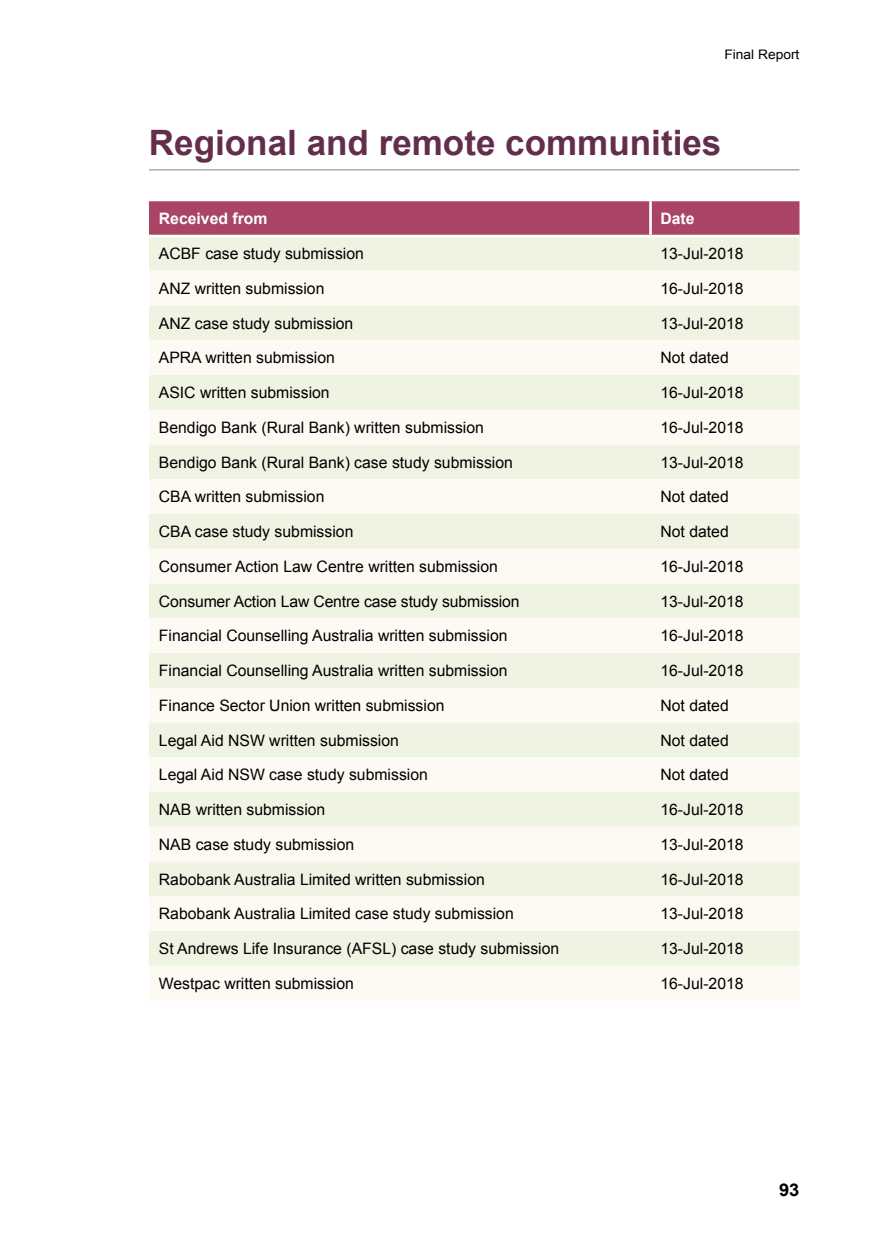
<style>
.page{position:relative;width:874px;height:1241px;background:#fff}
.page>*{position:absolute;margin:0;border:0;box-sizing:border-box;transform-origin:0 0}
.Heading_2{font:700 35px "Arial";color:#632e4c}
.t1{font:700 17.5px "Arial";color:#000;scale:1.05 1}
.xquote_fo{font:15.75px "Arial";color:#000}
.Body{font:700 15.75px "Arial";color:#fff}
.t2{font:13.12px "Arial";color:#000;scale:1.05 1}
</style>
<div class="page">
<hr style="left:149px;top:169px;width:650px;height:1px;background:#808285">
<div style="left:149px;top:201px;width:650px;height:34px;background:#aa4465"></div>
<div style="left:149px;top:237px;width:650px;height:34px;background:#eff3e2"></div>
<svg style="left:149px;top:271px;width:650px;height:729px;fill:#fcfaf3"></svg>
<hr style="left:649px;top:201px;width:2px;height:34px;background:#fff">
<p class="t2" style="left:724px;top:46px;width:73px">Final Report</p>
<h2 class="Heading_2" style="left:149px;top:119px;width:573px">Regional and remote communities</h2>
<p class="Body" style="left:159px;top:208px;width:110px">Received from</p>
<p class="Body" style="left:660px;top:208px;width:36px">Date</p>
<p class="xquote_fo" style="left:159px;top:243px;width:206px">ACBF case study submission</p>
<p class="xquote_fo" style="left:660px;top:243px;width:85px">13-Jul-2018</p>
<p class="xquote_fo" style="left:159px;top:278px;width:167px">ANZ written submission</p>
<p class="xquote_fo" style="left:660px;top:278px;width:85px">16-Jul-2018</p>
<p class="xquote_fo" style="left:159px;top:313px;width:196px">ANZ case study submission</p>
<p class="xquote_fo" style="left:660px;top:313px;width:85px">13-Jul-2018</p>
<p class="xquote_fo" style="left:159px;top:347px;width:177px">APRA written submission</p>
<p class="xquote_fo" style="left:660px;top:347px;width:70px">Not dated</p>
<p class="xquote_fo" style="left:159px;top:382px;width:172px">ASIC written submission</p>
<p class="xquote_fo" style="left:660px;top:382px;width:85px">16-Jul-2018</p>
<p class="xquote_fo" style="left:159px;top:417px;width:326px">Bendigo Bank (Rural Bank) written submission</p>
<p class="xquote_fo" style="left:660px;top:417px;width:85px">16-Jul-2018</p>
<p class="xquote_fo" style="left:159px;top:451px;width:355px">Bendigo Bank (Rural Bank) case study submission</p>
<p class="xquote_fo" style="left:660px;top:451px;width:85px">13-Jul-2018</p>
<p class="xquote_fo" style="left:159px;top:486px;width:167px">CBA written submission</p>
<p class="xquote_fo" style="left:660px;top:486px;width:70px">Not dated</p>
<p class="xquote_fo" style="left:159px;top:521px;width:196px">CBA case study submission</p>
<p class="xquote_fo" style="left:660px;top:521px;width:70px">Not dated</p>
<p class="xquote_fo" style="left:159px;top:556px;width:340px">Consumer Action Law Centre written submission</p>
<p class="xquote_fo" style="left:660px;top:556px;width:85px">16-Jul-2018</p>
<p class="xquote_fo" style="left:159px;top:590px;width:362px">Consumer Action Law Centre case study submission</p>
<p class="xquote_fo" style="left:660px;top:590px;width:85px">13-Jul-2018</p>
<p class="xquote_fo" style="left:159px;top:625px;width:350px">Financial Counselling Australia written submission</p>
<p class="xquote_fo" style="left:660px;top:625px;width:85px">16-Jul-2018</p>
<p class="xquote_fo" style="left:159px;top:660px;width:350px">Financial Counselling Australia written submission</p>
<p class="xquote_fo" style="left:660px;top:660px;width:85px">16-Jul-2018</p>
<p class="xquote_fo" style="left:159px;top:695px;width:287px">Finance Sector Union written submission</p>
<p class="xquote_fo" style="left:660px;top:695px;width:70px">Not dated</p>
<p class="xquote_fo" style="left:159px;top:729px;width:241px">Legal Aid NSW written submission</p>
<p class="xquote_fo" style="left:660px;top:729px;width:70px">Not dated</p>
<p class="xquote_fo" style="left:159px;top:764px;width:270px">Legal Aid NSW case study submission</p>
<p class="xquote_fo" style="left:660px;top:764px;width:70px">Not dated</p>
<p class="xquote_fo" style="left:159px;top:799px;width:168px">NAB written submission</p>
<p class="xquote_fo" style="left:660px;top:799px;width:85px">16-Jul-2018</p>
<p class="xquote_fo" style="left:159px;top:833px;width:197px">NAB case study submission</p>
<p class="xquote_fo" style="left:660px;top:833px;width:85px">13-Jul-2018</p>
<p class="xquote_fo" style="left:159px;top:868px;width:327px">Rabobank Australia Limited written submission</p>
<p class="xquote_fo" style="left:660px;top:868px;width:85px">16-Jul-2018</p>
<p class="xquote_fo" style="left:159px;top:903px;width:356px">Rabobank Australia Limited case study submission</p>
<p class="xquote_fo" style="left:660px;top:903px;width:85px">13-Jul-2018</p>
<p class="xquote_fo" style="left:159px;top:938px;width:402px">St Andrews Life Insurance (AFSL) case study submission</p>
<p class="xquote_fo" style="left:660px;top:938px;width:85px">13-Jul-2018</p>
<p class="xquote_fo" style="left:159px;top:972px;width:196px">Westpac written submission</p>
<p class="xquote_fo" style="left:660px;top:972px;width:85px">16-Jul-2018</p>
<p class="t1" style="left:778px;top:1178px;width:21px">93</p>
</div>
